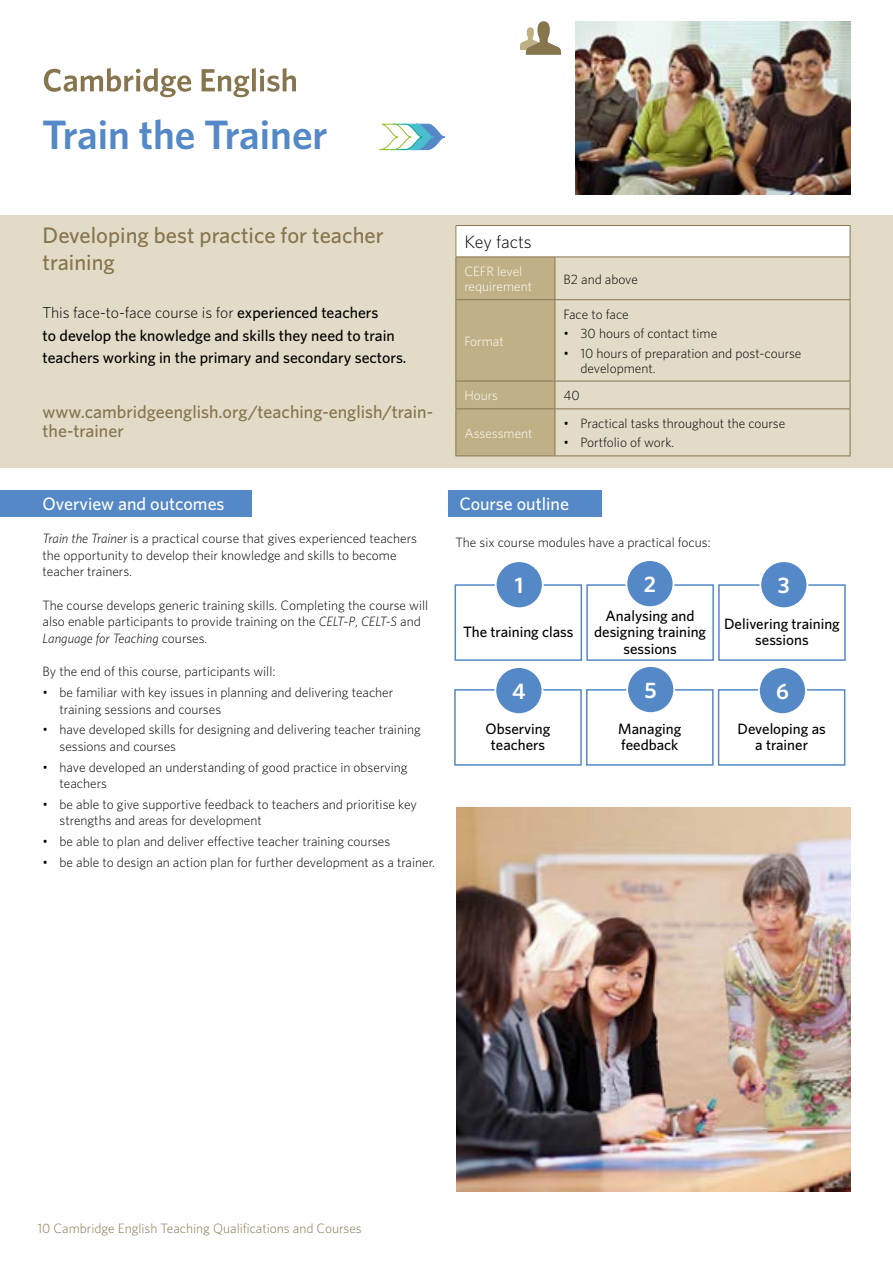
<style>
.page{position:relative;width:893px;height:1263px;background:#fff}
.page>*{position:absolute;margin:0;border:0;box-sizing:border-box;transform-origin:0 0}
.t1{font:600 41.1px "Whitney";color:#5488c7}
.t2{font:500 22.5px/27px "Whitney";color:#86754d}
.t3{font:600 22.5px "Whitney";color:#fff}
.t4{font:500 18px/19.5px "Whitney";color:#86754d}
.t5{font:500 18px "Whitney";color:#fff}
.t6{font:300 18px "Whitney";letter-spacing:-.005em;color:#000}
.t7{font:500 15.75px/22.5px "Whitney";color:#000}
.t8{font:500 15px/16.5px "Whitney";color:#000;text-align:center}
.t9{font:300 13.5px/16.5px "Whitney";color:#000}
.t10{font:300 13.5px "Whitney";color:#86754d}
.t11{font:300 13.5px/15px "Whitney";color:#fff}
.s1{font-weight:300}
.s2{font-style:italic}
</style>
<div class="page">
<div style="left:0;top:215px;width:893px;height:253px;background:#e2dbc8"></div>
<div style="left:449px;top:490px;width:153px;height:26px;background:#5488c7"></div>
<div style="left:0;top:490px;width:252px;height:26px;background:#5488c7"></div>
<img style="left:457px;top:808px;width:393px;height:384px">
<div style="left:456px;top:225px;width:394px;height:32px;background:#fff"></div>
<hr style="left:455px;top:226px;width:1px;height:31px;background:#86754d">
<hr style="left:455px;top:225px;width:100px;height:1px;background:#86754d">
<hr style="left:555px;top:225px;width:295px;height:1px;background:#86754d">
<hr style="left:850px;top:226px;width:1px;height:31px;background:#86754d">
<hr style="left:555px;top:257px;width:295px;height:1px;background:#86754d">
<hr style="left:850px;top:257px;width:1px;height:42px;background:#86754d">
<svg style="left:455px;top:257px;width:101px;height:199px;background:#bcae83"></svg>
<hr style="left:555px;top:409px;width:1px;height:46px;background:#86754d">
<hr style="left:555px;top:299px;width:295px;height:1px;background:#86754d">
<hr style="left:850px;top:300px;width:1px;height:81px;background:#86754d">
<svg style="left:850px;top:381px;width:1px;height:27px"></svg>
<hr style="left:850px;top:409px;width:1px;height:46px;background:#86754d">
<hr style="left:555px;top:381px;width:295px;height:1px;background:#86754d">
<hr style="left:555px;top:408px;width:295px;height:1px;background:#86754d">
<hr style="left:555px;top:455px;width:295px;height:1px;background:#86754d">
<div style="left:454px;top:584px;width:128px;height:77px;border:2px solid #5488c7"></div>
<div style="left:496px;top:561px;width:47px;height:47px;background:#5488c7;border-radius:50%"></div>
<div style="left:495px;top:560px;width:49px;height:49px;border:2px solid #fff;border-radius:50%"></div>
<div style="left:586px;top:584px;width:128px;height:77px;border:2px solid #5488c7"></div>
<div style="left:626px;top:560px;width:47px;height:47px;background:#5488c7;border-radius:50%"></div>
<div style="left:625px;top:559px;width:49px;height:49px;border:2px solid #fff;border-radius:50%"></div>
<div style="left:718px;top:584px;width:128px;height:77px;border:2px solid #5488c7"></div>
<div style="left:760px;top:561px;width:47px;height:47px;background:#5488c7;border-radius:50%"></div>
<div style="left:759px;top:560px;width:49px;height:49px;border:2px solid #fff;border-radius:50%"></div>
<div style="left:454px;top:689px;width:128px;height:77px;border:2px solid #5488c7"></div>
<div style="left:495px;top:667px;width:47px;height:47px;background:#5488c7;border-radius:50%"></div>
<div style="left:494px;top:666px;width:49px;height:49px;border:2px solid #fff;border-radius:50%"></div>
<div style="left:586px;top:689px;width:128px;height:77px;border:2px solid #5488c7"></div>
<div style="left:627px;top:666px;width:47px;height:47px;background:#5488c7;border-radius:50%"></div>
<div style="left:626px;top:665px;width:49px;height:49px;border:2px solid #fff;border-radius:50%"></div>
<div style="left:718px;top:689px;width:127px;height:77px;border:2px solid #5488c7"></div>
<div style="left:759px;top:667px;width:47px;height:47px;background:#5488c7;border-radius:50%"></div>
<div style="left:758px;top:666px;width:49px;height:49px;border:2px solid #fff;border-radius:50%"></div>
<svg style="left:379px;top:124px;width:66px;height:26px"></svg>
<svg style="left:520px;top:21px;width:41px;height:34px"></svg>
<img style="left:575px;top:21px;width:275px;height:174px">
<svg style="left:44px;top:68px;width:147px;height:29px"></svg>
<svg style="left:202px;top:68px;width:94px;height:29px"></svg>
<h1 class="t1" style="left:42px;top:107px;width:287px">Train the Trainer</h1>
<h2 class="t2" style="left:43px;top:221px;width:343px">Developing best practice for teacher training</h2>
<p class="t7" style="left:43px;top:301px;width:366px"><span class="s1">This face-to-face course is for</span> experienced teachers<br>to develop the knowledge and skills they need to train teachers working in the primary and secondary sectors.</p>
<h3 class="t4" style="left:43px;top:401px;width:392px">www.cambridgeenglish.org/teaching-english/train&shy;the-trainer</h3>
<h3 class="t5" style="left:43px;top:491px;width:184px">Overview and outcomes</h3>
<p class="t9" style="left:43px;top:530px;width:376px"><span class="s2">Train the Trainer</span> is a practical course that gives experienced teachers the opportunity to develop their knowledge and skills to become teacher trainers.</p>
<p class="t9" style="left:43px;top:596px;width:387px">The course develops generic training skills. Completing the course will also enable participants to provide training on the <span class="s2">CELT-P</span>, <span class="s2">CELT-S</span> and<br><span class="s2">Language for Teaching</span> courses.</p>
<p class="t9" style="left:43px;top:663px;width:234px">By the end of this course, participants will:</p>
<p class="t9" style="left:60px;top:684px;width:335px;text-indent:-17px">• be familiar with key issues in planning and delivering teacher training sessions and courses</p>
<p class="t9" style="left:60px;top:721px;width:363px;text-indent:-17px">• have developed skills for designing and delivering teacher training sessions and courses</p>
<p class="t9" style="left:60px;top:758px;width:350px;text-indent:-17px">• have developed an understanding of good practice in observing teachers</p>
<p class="t9" style="left:60px;top:795px;width:359px;text-indent:-17px">• be able to give supportive feedback to teachers and prioritise key strengths and areas for development</p>
<p class="t9" style="left:43px;top:833px;width:349px">• be able to plan and deliver effective teacher training courses</p>
<p class="t9" style="left:43px;top:853px;width:394px">• be able to design an action plan for further development as a trainer.</p>
<h3 class="t6" style="left:464px;top:230px;width:69px">Key facts</h3>
<p class="t11" style="left:464px;top:264px;width:69px">CEFR level requirement</p>
<p class="t9" style="left:563px;top:270px;width:76px">B2 and above</p>
<p class="t11" style="left:464px;top:333px;width:41px">Format</p>
<p class="t9" style="left:563px;top:306px;width:67px">Face to face</p>
<p class="t9" style="left:563px;top:325px;width:155px">• 30 hours of contact time</p>
<p class="t9" style="left:580px;top:345px;width:223px;line-height:15px;text-indent:-17px">• 10 hours of preparation and post-course development.</p>
<p class="t11" style="left:464px;top:388px;width:35px">Hours</p>
<p class="t9" style="left:563px;top:387px;width:18px">40</p>
<p class="t11" style="left:464px;top:425px;width:70px">Assessment</p>
<p class="t9" style="left:563px;top:415px;width:223px">• Practical tasks throughout the course</p>
<p class="t9" style="left:563px;top:434px;width:112px">• Portfolio of work.</p>
<h3 class="t5" style="left:459px;top:491px;width:111px">Course outline</h3>
<p class="t9" style="left:455px;top:534px;width:257px">The six course modules have a practical focus:</p>
<h2 class="t3" style="left:515px;top:570px;width:10px">1</h2>
<h2 class="t3" style="left:644px;top:569px;width:14px">2</h2>
<p class="t8" style="left:463px;top:623px;width:112px">The training class</p>
<p class="t8" style="left:594px;top:607px;width:114px">Analysing and designing training sessions</p>
<h2 class="t3" style="left:512px;top:676px;width:15px">4</h2>
<h2 class="t3" style="left:645px;top:675px;width:14px">5</h2>
<p class="t8" style="left:486px;top:720px;width:66px">Observing teachers</p>
<p class="t8" style="left:618px;top:720px;width:65px;text-align:left">Managing feedback</p>
<h2 class="t3" style="left:778px;top:570px;width:13px">3</h2>
<p class="t8" style="left:724px;top:615px;width:117px">Delivering training sessions</p>
<h2 class="t3" style="left:776px;top:676px;width:14px">6</h2>
<p class="t8" style="left:737px;top:720px;width:90px">Developing as a trainer</p>
<p class="t10" style="left:37px;top:1219px;width:326px">10 Cambridge English Teaching Qualifications and Courses</p>
</div>
